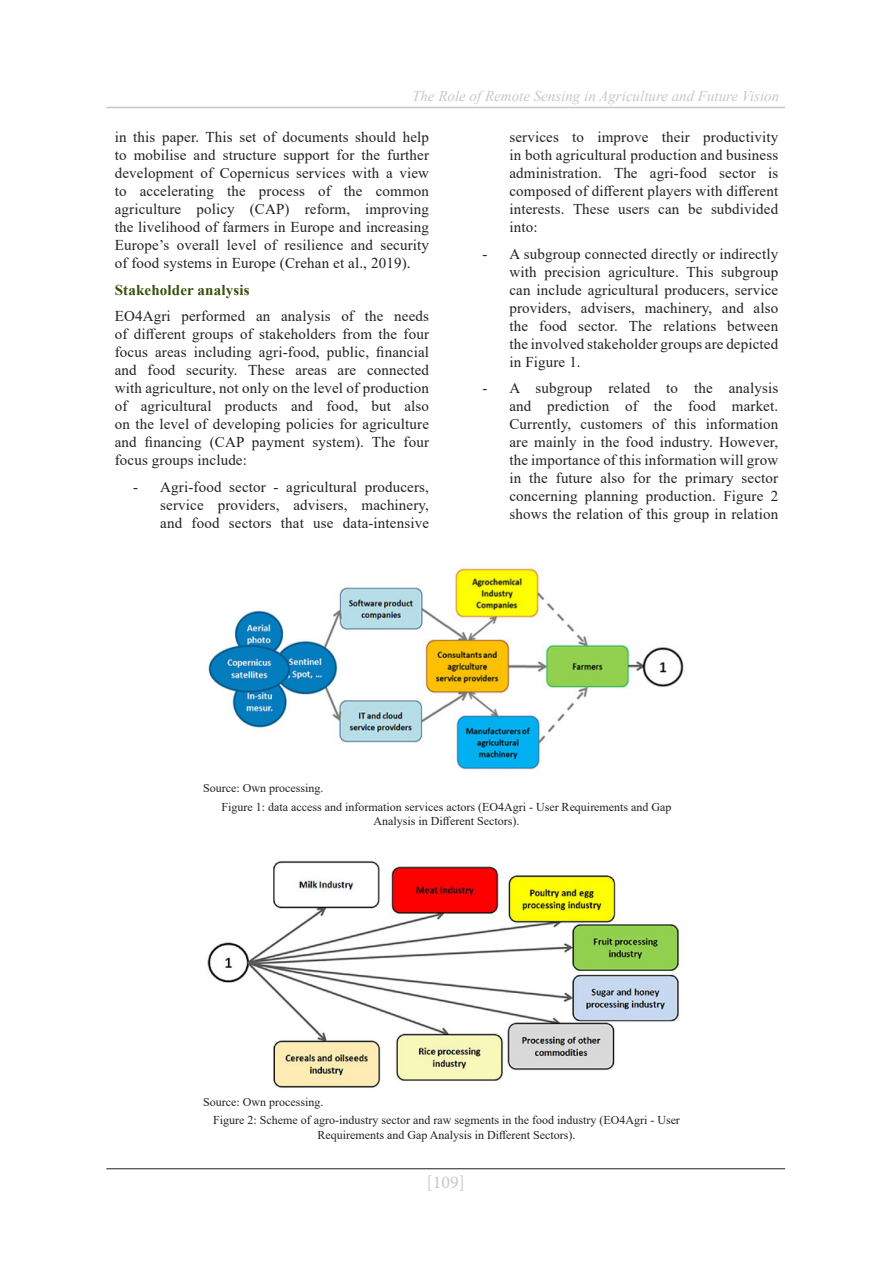
<style>
.page{position:relative;width:893px;height:1263px;background:#fff}
.page>*{position:absolute;margin:0;border:0;box-sizing:border-box;transform-origin:0 0}
.t1{font:18px "Minion Pro";color:#c7c8ca}
.odstavec{font:15px/18px "Times New Roman";letter-spacing:.01em;color:#231f20;text-align:justify}
.t2{font:italic 15px "Times New Roman";color:#c7c8ca}
.nadpisy_3_úrovně{font:700 15px "Times New Roman";letter-spacing:.01em;color:#394f0a}
.popisky_grafů-figure{font:12px/14.4px "Times New Roman";color:#231f20;text-align:center}
</style>
<div class="page">
<hr style="left:106px;top:1168px;width:679px;height:1px;background:#231f20">
<hr style="left:106px;top:107px;width:679px;height:1px;background:#c7c8ca">
<img style="left:208px;top:645px;width:476px;height:43px">
<img style="left:207px;top:860px;width:475px;height:228px">
<img style="left:224px;top:567px;width:445px;height:203px">
<p class="t2" style="left:412px;top:86px;width:369px">The Role of Remote Sensing in Agriculture and Future Vision</p>
<p class="odstavec" style="left:115px;top:128px;width:316px">in this paper. This set of documents should help to mobilise and structure support for the further development of Copernicus services with a view to accelerating the process of the common agriculture policy (CAP) reform, improving the livelihood of farmers in Europe and increasing Europe’s overall level of resilience and security of food systems in Europe (Crehan et al., 2019).</p>
<p class="nadpisy_3_úrovně" style="left:115px;top:279px;width:136px">Stakeholder analysis</p>
<p class="odstavec" style="left:115px;top:307px;width:316px">EO4Agri performed an analysis of the needs of different groups of stakeholders from the four focus areas including agri-food, public, financial and food security. These areas are connected with agriculture, not only on the level of production of agricultural products and food, but also on the level of developing policies for agriculture and financing (CAP payment system). The four focus groups include:</p>
<p class="odstavec" style="left:160px;top:477px;width:270px;text-indent:-27px">- Agri-food sector - agricultural producers, service providers, advisers, machinery, and food sectors that use data-intensive</p>
<p class="odstavec" style="left:509px;top:128px;width:270px">services to improve their productivity in both agricultural production and business administration. The agri-food sector is composed of different players with different interests. These users can be subdivided into:</p>
<p class="odstavec" style="left:509px;top:244px;width:270px;text-indent:-27px">- A subgroup connected directly or indirectly with precision agriculture. This subgroup can include agricultural producers, service providers, advisers, machinery, and also the food sector. The relations between the involved stakeholder groups are depicted in Figure 1.</p>
<p class="odstavec" style="left:509px;top:379px;width:270px;text-indent:-27px">- A subgroup related to the analysis and prediction of the food market.<br>Currently, customers of this information are mainly in the food industry. However, the importance of this information will grow in the future also for the primary sector concerning planning production. Figure 2 shows the relation of this group in relation</p>
<p class="popisky_grafů-figure" style="left:203px;top:780px;width:122px">Source: Own processing.</p>
<p class="popisky_grafů-figure" style="left:221px;top:799px;width:452px">Figure 1: data access and information services actors (EO4Agri - User Requirements and Gap<br>Analysis in Different Sectors).</p>
<p class="popisky_grafů-figure" style="left:203px;top:1094px;width:122px">Source: Own processing.</p>
<p class="popisky_grafů-figure" style="left:213px;top:1113px;width:468px">Figure 2: Scheme of agro-industry sector and raw segments in the food industry (EO4Agri - User<br>Requirements and Gap Analysis in Different Sectors).</p>
<p class="t1" style="left:427px;top:1170px;width:40px">[109]</p>
</div>
